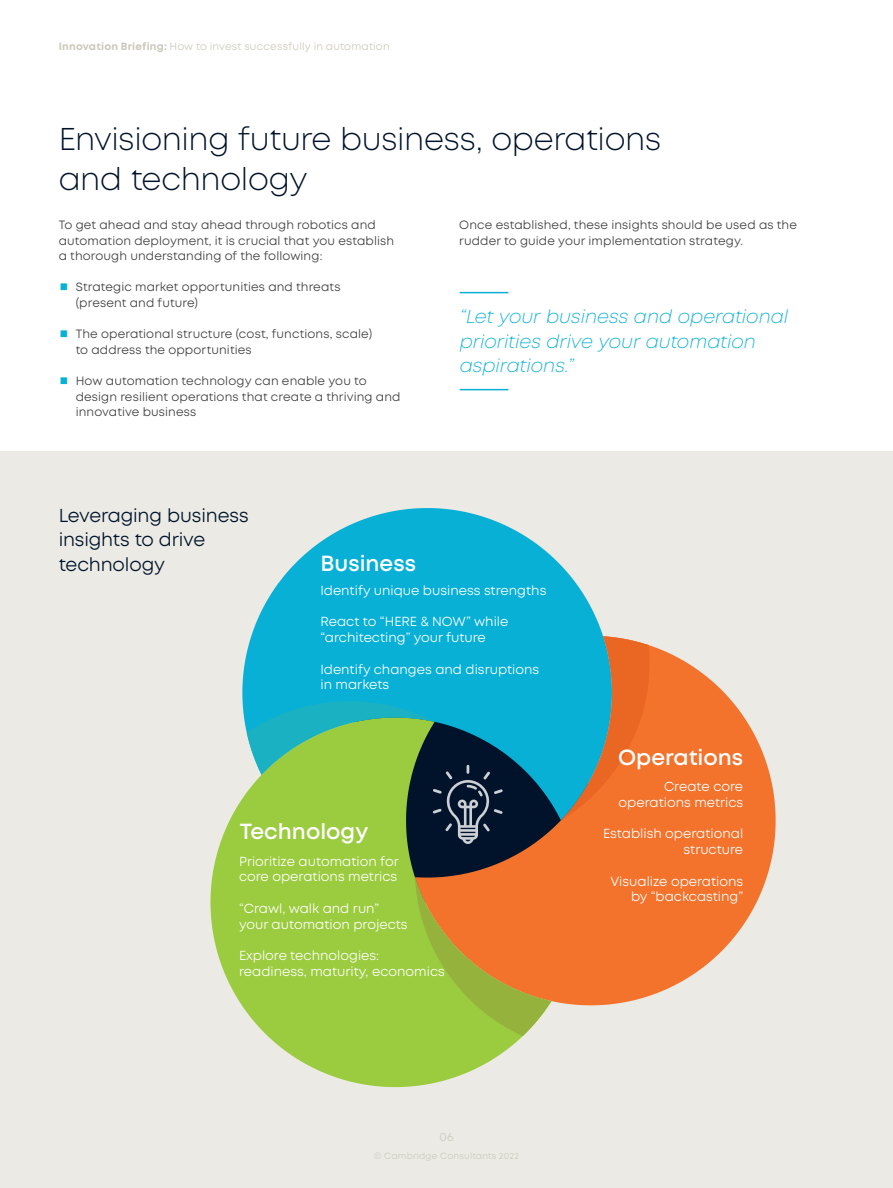
<style>
.page{position:relative;width:893px;height:1188px;background:#fff}
.page>*{position:absolute;margin:0;border:0;box-sizing:border-box;transform-origin:0 0}
.TOC_CC-CGi_01_Head{font:300 31.5px/40.5px "Mont";letter-spacing:-.01em;color:#00132a}
.t1{font:600 21.9px "Mont";color:#fff}
.CC-CGi_Quote{font:italic 300 18.75px/24.3px "Mont";color:#08b0d5}
._02_CC-CGi_02_Subhea{font:18.75px/24.3px "Mont";letter-spacing:-.01em;color:#00132a}
.t2{font:13.2px/15.8px "Mont";color:#fff}
._04_CC-CGi_Body_copy{font:12px/15.6px "Mont";letter-spacing:.01em;color:#3e3e3f}
.t3{font:12px "Mont";color:#ccc8bb}
.t4{font:10.5px "Mont";letter-spacing:.015em;color:#ccc8bb}
.t5{font:9px "Mont";letter-spacing:.02em;color:#ccc8bb}
.s1{font-weight:700}
</style>
<div class="page">
<div style="left:0;top:452px;width:893px;height:736px;background:#ebeae5"></div>
<svg style="left:551px;top:645px;width:225px;height:360px;fill:#f3732c"></svg>
<svg style="left:242px;top:508px;width:361px;height:312px;fill:#08b0d5"></svg>
<svg style="left:210px;top:718px;width:341px;height:369px;fill:#9bcb3e"></svg>
<svg style="left:561px;top:636px;width:89px;height:184px;background:#898b75"></svg>
<svg style="left:415px;top:877px;width:136px;height:159px;background:#c99737"></svg>
<svg style="left:247px;top:701px;width:256px;height:143px;background:#57975f"></svg>
<hr style="left:460px;top:292px;width:48px;height:1px;background:#08b0d5">
<hr style="left:460px;top:389px;width:48px;height:1px;background:#08b0d5">
<p class="t4" style="left:59px;top:40px;width:333px"><span class="s1">Innovation Briefing:</span> How to invest successfully in automation</p>
<p class="TOC_CC-CGi_01_Head" style="left:59px;top:119px;width:604px">Envisioning future business, operations and technology</p>
<p class="_04_CC-CGi_Body_copy" style="left:59px;top:217px;width:337px">To get ahead and stay ahead through robotics and automation deployment, it is crucial that you establish a thorough understanding of the following:</p>
<p class="_04_CC-CGi_Body_copy" style="left:76px;top:280px;width:266px">Strategic market opportunities and threats (present and future)</p>
<p class="_04_CC-CGi_Body_copy" style="left:76px;top:326px;width:298px">The operational structure (cost, functions, scale) to address the opportunities</p>
<p class="_04_CC-CGi_Body_copy" style="left:76px;top:373px;width:326px">How automation technology can enable you to design resilient operations that create a thriving and innovative business</p>
<p class="_04_CC-CGi_Body_copy" style="left:459px;top:217px;width:339px">Once established, these insights should be used as the rudder to guide your implementation strategy.</p>
<p class="CC-CGi_Quote" style="left:460px;top:305px;width:330px">“Let your business and operational priorities drive your automation aspirations.”</p>
<p class="_02_CC-CGi_02_Subhea" style="left:59px;top:503px;width:192px">Leveraging business insights to drive technology</p>
<p class="t1" style="left:320px;top:549px;width:97px">Business</p>
<p class="t2" style="left:320px;top:583px;width:227px">Identify unique business strengths</p>
<p class="t2" style="left:320px;top:614px;width:190px">React to “HERE &amp; NOW” while “architecting” your future</p>
<p class="t2" style="left:320px;top:661px;width:220px">Identify changes and disruptions in markets</p>
<p class="t1" style="left:240px;top:818px;width:130px">Technology</p>
<p class="t2" style="left:239px;top:853px;width:161px">Prioritize automation for core operations metrics</p>
<p class="t2" style="left:239px;top:900px;width:170px">“Crawl, walk and run” your automation projects</p>
<p class="t2" style="left:239px;top:948px;width:207px">Explore technologies: readiness, maturity, economics</p>
<p class="t1" style="left:618px;top:743px;width:126px">Operations</p>
<p class="t2" style="left:619px;top:779px;width:126px;text-align:right">Create core operations metrics</p>
<p class="t2" style="left:603px;top:826px;width:142px;text-align:right">Establish operational structure</p>
<p class="t2" style="left:610px;top:873px;width:134px;text-align:right">Visualize operations by “backcasting”</p>
<p class="t3" style="left:440px;top:1129px;width:16px">06</p>
<p class="t5" style="left:374px;top:1150px;width:146px">© Cambridge Consultants 2022</p>
</div>
